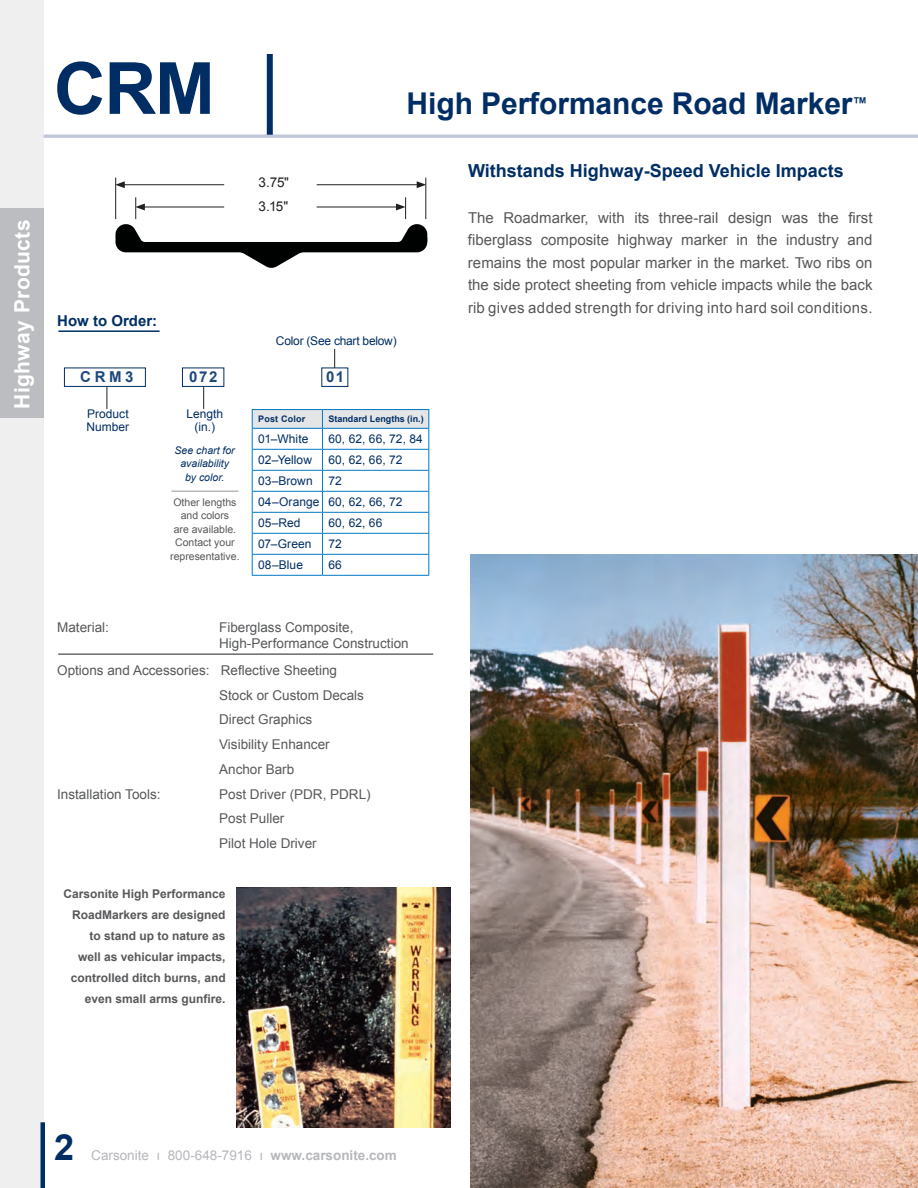
<style>
.page{position:relative;width:918px;height:1188px;background:#fff}
.page>*{position:absolute;margin:0;border:0;box-sizing:border-box;transform-origin:0 0}
.t1{font:700 72px "Arial";color:#002e64}
.t2{font:700 36px "Arial";color:#002e64}
.t3{font:700 30px "Arial";letter-spacing:-.005em;color:#002e64}
.t4{font:700 21px "Arial";letter-spacing:.02em;color:#fff}
.t5{font:700 18px "Arial";color:#002e64}
.t6{font:15px/22.5px "Arial";letter-spacing:.025em;color:#57585a;text-align:justify}
.t7{font:700 15px "Arial";color:#002e64}
.t8{font:700 15px "Arial";color:#1d487b}
.t9{font:13.5px/24.8px "Arial";color:#57585a}
.t10{font:13.5px "Arial";color:#b6b7bb}
.t11{font:13.5px/23.7px "Arial";color:#231f20}
.t12{font:700 12px/21px "Arial";color:#57585a;text-align:right}
.t13{font:12px/13.5px "Arial";letter-spacing:.005em;color:#002e64}
.t14{font:12px "Arial";letter-spacing:-.02em;color:#002e64}
.t15{font:10.5px/13.5px "Arial";color:#57585a;text-align:center}
.t16{font:italic 10.5px/13.5px "Arial";color:#002e64;text-align:center}
.t17{font:700 9px "Arial";color:#002e64}
.t18{font:700 9px "Arial";letter-spacing:.02em;color:#002e64}
.s1{font-weight:700}
</style>
<div class="page">
<div style="left:0;top:0;width:44px;height:1188px;background:#efeff0"></div>
<div style="left:40px;top:1122px;width:5px;height:66px;background:#002e64"></div>
<div style="left:0;top:208px;width:43px;height:210px;background:#bcbdc0"></div>
<img style="left:470px;top:554px;width:448px;height:634px">
<img style="left:237px;top:887px;width:214px;height:240px">
<div style="left:267px;top:54px;width:6px;height:81px;background:#002e64"></div>
<hr style="left:115px;top:178px;width:1px;height:41px;background:#231f20">
<hr style="left:122px;top:184px;width:102px;height:1px;background:#231f20">
<svg style="left:115px;top:181px;width:10px;height:7px"></svg>
<hr style="left:317px;top:184px;width:102px;height:1px;background:#231f20">
<svg style="left:417px;top:181px;width:8px;height:7px"></svg>
<hr style="left:425px;top:178px;width:1px;height:41px;background:#231f20">
<svg style="left:116px;top:197px;width:311px;height:71px"></svg>
<svg style="left:107px;top:387px;width:1px;height:22px"></svg>
<hr style="left:334px;top:349px;width:1px;height:37px;background:#231f20">
<div style="left:64px;top:368px;width:82px;height:19px;background:#fff;border:1px solid #002e64"></div>
<div style="left:321px;top:368px;width:27px;height:19px;background:#fff;border:1px solid #002e64"></div>
<svg style="left:203px;top:387px;width:1px;height:22px"></svg>
<div style="left:182px;top:368px;width:42px;height:19px;background:#fff;border:1px solid #002e64"></div>
<hr style="left:252px;top:409px;width:70px;height:1px;background:#0079c2">
<hr style="left:322px;top:409px;width:107px;height:1px;background:#0079c2">
<svg style="left:252px;top:410px;width:177px;height:165px"></svg>
<hr style="left:252px;top:575px;width:70px;height:1px;background:#0079c2">
<hr style="left:322px;top:575px;width:107px;height:1px;background:#0079c2">
<hr style="left:58px;top:654px;width:375px;height:1px;background:#231f20">
<hr style="left:44px;top:135px;width:874px;height:3px;background:#c2c8dc">
<hr style="left:171px;top:491px;width:67px;height:1px;background:#939598">
<hr style="left:58px;top:330px;width:102px;height:2px;background:#002e64">
<h3 class="t4" style="left:10px;top:409px;width:191px;rotate:-90deg">Highway Products</h3>
<h1 class="t1" style="left:54px;top:48px;width:163px">CRM</h1>
<p class="t7" style="left:57px;top:312px;width:102px">How to Order:</p>
<h3 class="t3" style="left:407px;top:86px;width:462px">High Performance Road Marker<sup>™</sup></h3>
<p class="t11" style="left:259px;top:171px;width:32px">3.75"<br>3.15"</p>
<p class="t14" style="left:276px;top:335px;width:122px">Color (See chart below)</p>
<p class="t5" style="left:468px;top:161px;width:377px">Withstands Highway-Speed Vehicle Impacts</p>
<p class="t6" style="left:468px;top:206px;width:406px">The Roadmarker, with its three-rail design was the first fiberglass composite highway marker in the industry and remains the most popular marker in the market. Two ribs on the side protect sheeting from vehicle impacts while the back rib gives added strength for driving into hard soil conditions.</p>
<p class="t8" style="left:80px;top:368px;width:55px">C R M 3</p>
<p class="t8" style="left:326px;top:368px;width:20px">01</p>
<p class="t13" style="left:87px;top:407px;width:44px">Product<br>Number</p>
<p class="t8" style="left:189px;top:368px;width:30px">072</p>
<p class="t13" style="left:186px;top:407px;width:38px;text-align:center">Length (in.)</p>
<p class="t16" style="left:175px;top:443px;width:62px">See chart for availability by color.</p>
<p class="t18" style="left:258px;top:414px;width:49px">Post Color</p>
<p class="t17" style="left:328px;top:414px;width:97px">Standard Lengths (in.)</p>
<p class="t13" style="left:258px;top:432px;width:52px">01–White</p>
<p class="t13" style="left:328px;top:432px;width:96px">60, 62, 66, 72, 84</p>
<p class="t13" style="left:258px;top:453px;width:55px">02–Yellow</p>
<p class="t13" style="left:328px;top:453px;width:76px">60, 62, 66, 72</p>
<p class="t13" style="left:258px;top:474px;width:56px">03–Brown</p>
<p class="t13" style="left:258px;top:470px;width:146px;line-height:21px;text-indent:70px">72<br>04–Orange 60, 62, 66, 72<br>05–Red</p>
<p class="t15" style="left:170px;top:495px;width:71px">Other lengths and colors<br>are available.<br>Contact your representative.</p>
<p class="t13" style="left:328px;top:516px;width:55px">60, 62, 66</p>
<p class="t13" style="left:258px;top:537px;width:55px">07–Green</p>
<p class="t13" style="left:328px;top:537px;width:15px">72</p>
<p class="t13" style="left:258px;top:558px;width:46px">08–Blue</p>
<p class="t13" style="left:328px;top:558px;width:15px">66</p>
<p class="t9" style="left:57px;top:615px;width:53px">Material:</p>
<p class="t9" style="left:219px;top:619px;width:191px;line-height:16.2px">Fiberglass Composite,<br>High-Performance Construction</p>
<p class="t9" style="left:57px;top:658px;width:281px">Options and Accessories: Reflective Sheeting</p>
<p class="t9" style="left:219px;top:682px;width:146px">Stock or Custom Decals</p>
<p class="t9" style="left:219px;top:707px;width:95px">Direct Graphics</p>
<p class="t9" style="left:219px;top:732px;width:112px">Visibility Enhancer</p>
<p class="t9" style="left:219px;top:757px;width:77px">Anchor Barb</p>
<p class="t9" style="left:57px;top:781px;width:105px">Installation Tools:</p>
<p class="t9" style="left:219px;top:781px;width:153px">Post Driver (PDR, PDRL)<br>Post Puller<br>Pilot Hole Driver</p>
<p class="t12" style="left:64px;top:883px;width:164px">Carsonite High Performance<br>RoadMarkers are designed to stand up to nature as<br>well as vehicular impacts, controlled ditch burns, and even small arms gunfire.</p>
<h2 class="t2" style="left:54px;top:1127px;width:22px">2</h2>
<p class="t10" style="left:91px;top:1148px;width:307px">Carsonite ı 800-648-7916 ı <span class="s1">www.carsonite.com</span></p>
</div>
